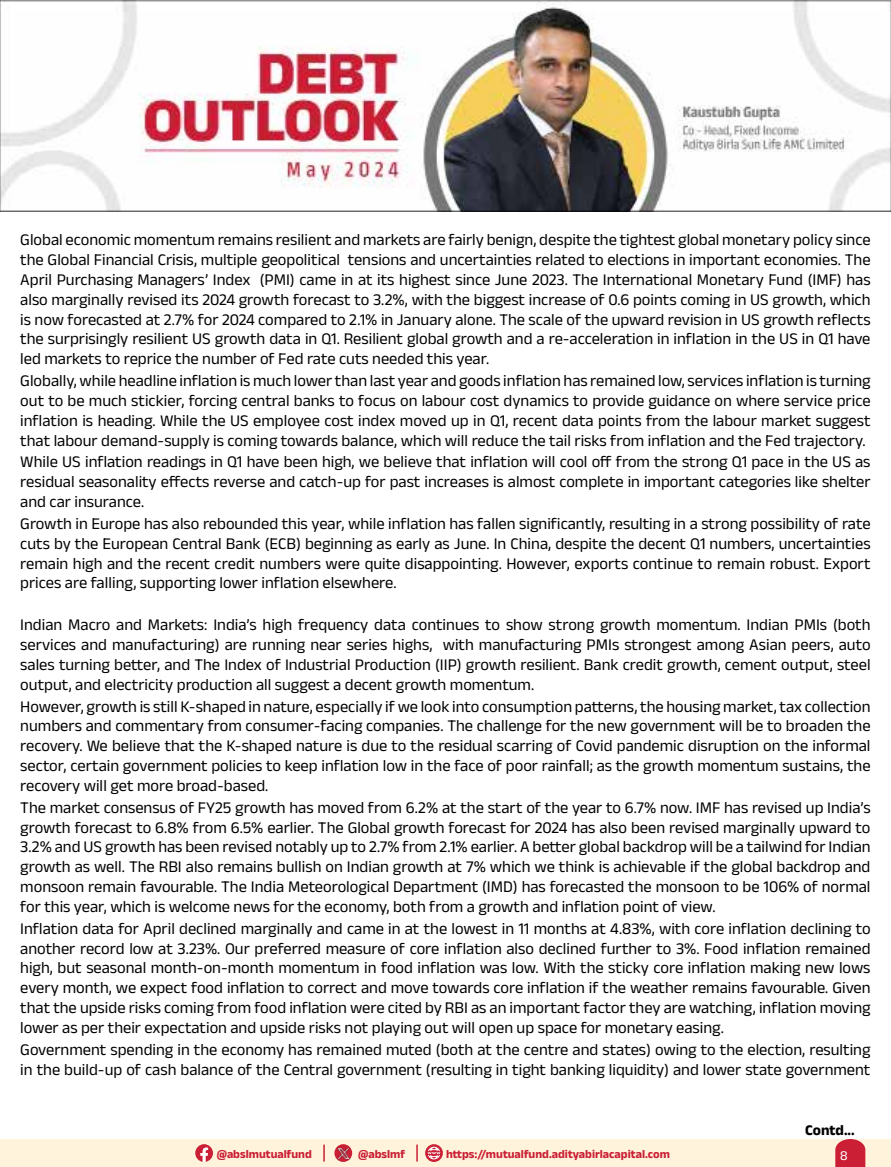
<style>
.page{position:relative;width:891px;height:1167px;background:#fff}
.page>*{position:absolute;margin:0;border:0;box-sizing:border-box;transform-origin:0 0}
.t1{font:16.5px/19.8px "Anek Latin";color:#000;text-align:justify}
.t2{font:700 15px "Anek Latin";color:#000}
.t3{font:13.5px "Anek Latin";color:#fff}
.t4{font:700 12px "Anek Latin";color:#ca1f35}
</style>
<div class="page">
<div style="left:0;top:1138px;width:891px;height:28px;background:#fff4db"></div>
<svg style="left:835px;top:1138px;width:30px;height:28px"></svg>
<svg style="left:195px;top:1144px;width:18px;height:17px"></svg>
<svg style="left:425px;top:1144px;width:18px;height:17px"></svg>
<svg style="left:428px;top:1146px;width:12px;height:13px"></svg>
<svg style="left:323px;top:1144px;width:2px;height:17px"></svg>
<svg style="left:416px;top:1144px;width:2px;height:17px"></svg>
<img style="left:326px;top:1138px;width:34px;height:24px">
<img style="left:0;top:0;width:891px;height:211px">
<p class="t1" style="left:20px;top:229px;width:852px">Global economic momentum remains resilient and markets are fairly benign, despite the tightest global monetary policy since the Global Financial Crisis, multiple geopolitical tensions and uncertainties related to elections in important economies. The April Purchasing Managers’ Index (PMI) came in at its highest since June 2023. The International Monetary Fund (IMF) has also marginally revised its 2024 growth forecast to 3.2%, with the biggest increase of 0.6 points coming in US growth, which is now forecasted at 2.7% for 2024 compared to 2.1% in January alone. The scale of the upward revision in US growth reflects the surprisingly resilient US growth data in Q1. Resilient global growth and a re-acceleration in inflation in the US in Q1 have led markets to reprice the number of Fed rate cuts needed this year.</p>
<p class="t1" style="left:20px;top:370px;width:852px">Globally, while headline inflation is much lower than last year and goods inflation has remained low, services inflation is turning out to be much stickier, forcing central banks to focus on labour cost dynamics to provide guidance on where service price inflation is heading. While the US employee cost index moved up in Q1, recent data points from the labour market suggest that labour demand-supply is coming towards balance, which will reduce the tail risks from inflation and the Fed trajectory.</p>
<p class="t1" style="left:20px;top:451px;width:852px">While US inflation readings in Q1 have been high, we believe that inflation will cool off from the strong Q1 pace in the US as residual seasonality effects reverse and catch-up for past increases is almost complete in important categories like shelter and car insurance.</p>
<p class="t1" style="left:20px;top:513px;width:852px">Growth in Europe has also rebounded this year, while inflation has fallen significantly, resulting in a strong possibility of rate cuts by the European Central Bank (ECB) beginning as early as June. In China, despite the decent Q1 numbers, uncertainties remain high and the recent credit numbers were quite disappointing. However, exports continue to remain robust. Export prices are falling, supporting lower inflation elsewhere.</p>
<p class="t1" style="left:20px;top:614px;width:852px">Indian Macro and Markets: India’s high frequency data continues to show strong growth momentum. Indian PMIs (both services and manufacturing) are running near series highs, with manufacturing PMIs strongest among Asian peers, auto sales turning better, and The Index of Industrial Production (IIP) growth resilient. Bank credit growth, cement output, steel output, and electricity production all suggest a decent growth momentum.</p>
<p class="t1" style="left:20px;top:695px;width:852px">However, growth is still K-shaped in nature, especially if we look into consumption patterns, the housing market, tax collection numbers and commentary from consumer-facing companies. The challenge for the new government will be to broaden the recovery. We believe that the K-shaped nature is due to the residual scarring of Covid pandemic disruption on the informal sector, certain government policies to keep inflation low in the face of poor rainfall; as the growth momentum sustains, the recovery will get more broad-based.</p>
<p class="t1" style="left:20px;top:796px;width:852px">The market consensus of FY25 growth has moved from 6.2% at the start of the year to 6.7% now. IMF has revised up India’s growth forecast to 6.8% from 6.5% earlier. The Global growth forecast for 2024 has also been revised marginally upward to 3.2% and US growth has been revised notably up to 2.7% from 2.1% earlier. A better global backdrop will be a tailwind for Indian growth as well. The RBI also remains bullish on Indian growth at 7% which we think is achievable if the global backdrop and monsoon remain favourable. The India Meteorological Department (IMD) has forecasted the monsoon to be 106% of normal for this year, which is welcome news for the economy, both from a growth and inflation point of view.</p>
<p class="t1" style="left:20px;top:917px;width:852px">Inflation data for April declined marginally and came in at the lowest in 11 months at 4.83%, with core inflation declining to another record low at 3.23%. Our preferred measure of core inflation also declined further to 3%. Food inflation remained high, but seasonal month-on-month momentum in food inflation was low. With the sticky core inflation making new lows every month, we expect food inflation to correct and move towards core inflation if the weather remains favourable. Given that the upside risks coming from food inflation were cited by RBI as an important factor they are watching, inflation moving lower as per their expectation and upside risks not playing out will open up space for monetary easing.</p>
<p class="t1" style="left:20px;top:1038px;width:852px">Government spending in the economy has remained muted (both at the centre and states) owing to the election, resulting in the build-up of cash balance of the Central government (resulting in tight banking liquidity) and lower state government</p>
<p class="t2" style="left:805px;top:1120px;width:51px">Contd...</p>
<p class="t4" style="left:217px;top:1146px;width:97px">@abslmutualfund</p>
<p class="t4" style="left:358px;top:1145px;width:48px">@abslmf</p>
<p class="t4" style="left:446px;top:1146px;width:225px">https://mutualfund.adityabirlacapital.com</p>
<p class="t3" style="left:840px;top:1146px;width:9px">8</p>
</div>
